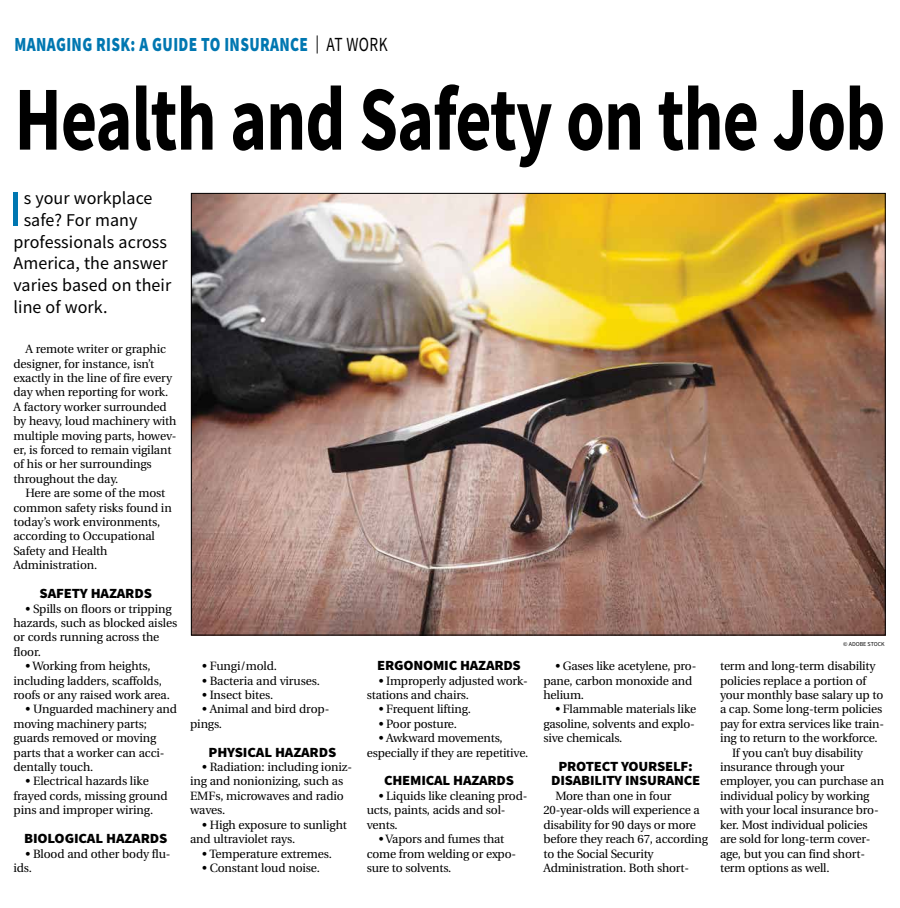
<style>
.page{position:relative;width:900px;height:908px;background:#fff}
.page>*{position:absolute;margin:0;border:0;box-sizing:border-box;transform-origin:0 0}
.t1{font:700 91.4px "Source Sans Pro";letter-spacing:-.015em;color:#000;scale:.77 1}
.t2{font:50.9px "Source Sans Pro";color:#0077b1;scale:1.1 1}
.t3{font:900 20px "Source Sans Pro";letter-spacing:.025em;color:#0077b1;scale:.77 1}
.t4{font:18px "Source Sans Pro";letter-spacing:.005em;color:#000}
.t5{font:900 14px/14.4px "Source Sans Pro";letter-spacing:-.015em;color:#000;text-align:center;scale:1.05 1}
.t6{font:12px/14.4px "Utopia";letter-spacing:-.015em;color:#000}
.t7{font:6px "Source Sans Pro";color:#000}
.s1{font-weight:400;font-size:18px;color:#000}
.s2{font-weight:400;color:#000}
</style>
<div class="page">
<img style="left:193px;top:195px;width:691px;height:438px">
<h3 class="t3" style="left:14px;top:31px;width:486px">MANAGING RISK: A GUIDE TO INSURANCE <span class="s1">|</span> <span class="s2">AT WORK</span></h3>
<h1 class="t1" style="left:14px;top:57px;width:1133px">Health and Safety on the Job</h1>
<h2 class="t2" style="left:8px;top:177px;width:15px">I</h2>
<h3 class="t4" style="left:24px;top:187px;width:130px">s your workplace</h3>
<h3 class="t4" style="left:24px;top:208px;width:115px">safe? For many</h3>
<h3 class="t4" style="left:14px;top:230px;width:155px">professionals across</h3>
<h3 class="t4" style="left:14px;top:252px;width:156px">America, the answer</h3>
<h3 class="t4" style="left:14px;top:273px;width:159px">varies based on their</h3>
<h3 class="t4" style="left:14px;top:295px;width:96px">line of work.</h3>
<p class="t6" style="left:14px;top:342px;width:165px;text-indent:12px">A remote writer or graphic designer, for instance, isn’t exactly in the line of fire every day when reporting for work.<br>A factory worker surrounded by heavy, loud machinery with multiple moving parts, howev&shy;er, is forced to remain vigilant of his or her surroundings throughout the day.</p>
<p class="t6" style="left:14px;top:486px;width:160px;text-indent:12px">Here are some of the most common safety risks found in today’s work environments, according to Occupational<br>Safety and Health<br>Administration.</p>
<p class="t5" style="left:40px;top:586px;width:109px">SAFETY HAZARDS</p>
<p class="t6" style="left:14px;top:601px;width:165px;text-indent:12px">• Spills on floors or tripping hazards, such as blocked aisles or cords running across the floor.</p>
<p class="t6" style="left:14px;top:659px;width:158px;text-indent:12px">• Working from heights, including ladders, scaffolds, roofs or any raised work area.</p>
<p class="t6" style="left:14px;top:702px;width:165px;text-indent:12px">• Unguarded machinery and moving machinery parts; guards removed or moving parts that a worker can acci&shy;dentally touch.</p>
<p class="t6" style="left:14px;top:774px;width:156px;text-indent:12px">• Electrical hazards like frayed cords, missing ground pins and improper wiring.</p>
<p class="t5" style="left:24px;top:830px;width:138px">BIOLOGICAL HAZARDS</p>
<p class="t6" style="left:14px;top:846px;width:159px;text-indent:12px">• Blood and other body flu&shy;ids.</p>
<p class="t6" style="left:202px;top:659px;width:76px">• Fungi/mold.</p>
<p class="t6" style="left:202px;top:673px;width:119px">• Bacteria and viruses.</p>
<p class="t6" style="left:202px;top:687px;width:73px">• Insect bites.</p>
<p class="t6" style="left:190px;top:702px;width:141px;text-indent:12px">• Animal and bird drop&shy;pings.</p>
<p class="t5" style="left:209px;top:744px;width:123px">PHYSICAL HAZARDS</p>
<p class="t6" style="left:190px;top:759px;width:164px;text-indent:12px">• Radiation: including ioniz&shy;ing and nonionizing, such as<br>EMFs, microwaves and radio waves.</p>
<p class="t6" style="left:190px;top:817px;width:158px;text-indent:12px">• High exposure to sunlight and ultraviolet rays.</p>
<p class="t6" style="left:202px;top:846px;width:131px">• Temperature extremes.</p>
<p class="t6" style="left:202px;top:860px;width:119px">• Constant loud noise.</p>
<p class="t5" style="left:377px;top:658px;width:138px">ERGONOMIC HAZARDS</p>
<p class="t6" style="left:367px;top:673px;width:163px;text-indent:12px">• Improperly adjusted work&shy;stations and chairs.</p>
<p class="t6" style="left:379px;top:702px;width:94px">• Frequent lifting.</p>
<p class="t6" style="left:379px;top:716px;width:80px">• Poor posture.</p>
<p class="t6" style="left:367px;top:731px;width:163px;text-indent:12px">• Awkward movements, especially if they are repetitive.</p>
<p class="t5" style="left:384px;top:773px;width:125px">CHEMICAL HAZARDS</p>
<p class="t6" style="left:367px;top:788px;width:162px;text-indent:12px">• Liquids like cleaning prod&shy;ucts, paints, acids and sol&shy;vents.</p>
<p class="t6" style="left:367px;top:831px;width:151px;text-indent:12px">• Vapors and fumes that come from welding or expo&shy;sure to solvents.</p>
<p class="t6" style="left:543px;top:659px;width:154px;text-indent:12px">• Gases like acetylene, pro&shy;pane, carbon monoxide and helium.</p>
<p class="t6" style="left:543px;top:702px;width:154px;text-align:justify;text-indent:12px">• Flammable materials like gasoline, solvents and explo&shy;sive chemicals.</p>
<p class="t5" style="left:551px;top:758px;width:144px">PROTECT YOURSELF:<br>DISABILITY INSURANCE</p>
<p class="t6" style="left:543px;top:788px;width:166px;text-indent:12px">More than one in four<br>20-year-olds will experience a disability for 90 days or more before they reach 67, according to the Social Security<br>Administration. Both short-</p>
<p class="t7" style="left:843px;top:640px;width:43px">© ADOBE STOCK</p>
<p class="t6" style="left:720px;top:659px;width:157px">term and long-term disability</p>
<p class="t6" style="left:720px;top:673px;width:148px">policies replace a portion of</p>
<p class="t6" style="left:720px;top:687px;width:165px">your monthly base salary up to</p>
<p class="t6" style="left:720px;top:702px;width:164px">a cap. Some long-term policies</p>
<p class="t6" style="left:720px;top:716px;width:165px">pay for extra services like train-</p>
<p class="t6" style="left:720px;top:731px;width:159px">ing to return to the workforce.</p>
<p class="t6" style="left:732px;top:745px;width:133px">If you can’t buy disability</p>
<p class="t6" style="left:720px;top:759px;width:126px">insurance through your</p>
<p class="t6" style="left:720px;top:774px;width:166px">employer, you can purchase an</p>
<p class="t6" style="left:720px;top:788px;width:151px">individual policy by working</p>
<p class="t6" style="left:720px;top:803px;width:160px">with your local insurance bro-</p>
<p class="t6" style="left:720px;top:817px;width:149px">ker. Most individual policies</p>
<p class="t6" style="left:720px;top:831px;width:152px">are sold for long-term cover-</p>
<p class="t6" style="left:720px;top:846px;width:147px">age, but you can find short-</p>
<p class="t6" style="left:720px;top:860px;width:111px">term options as well.</p>
</div>
